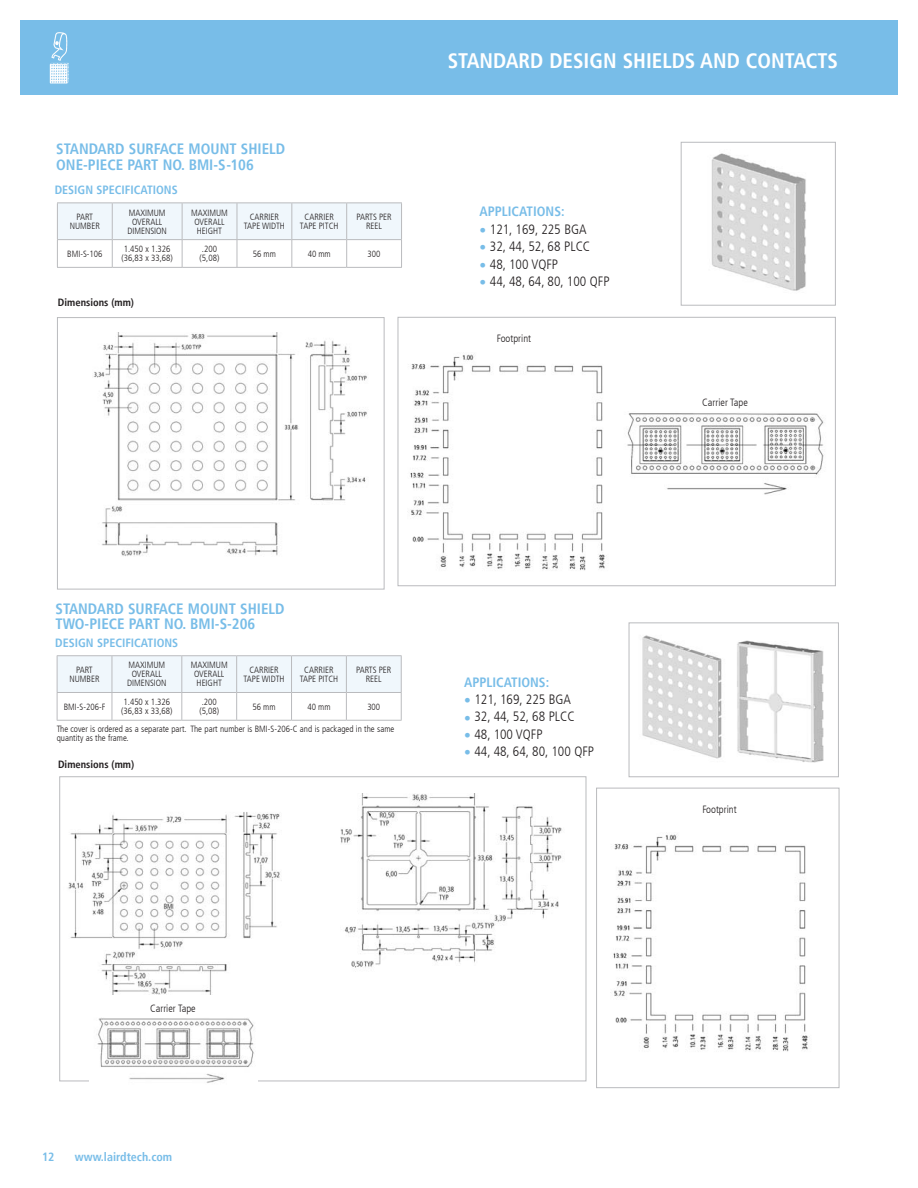
<style>
.page{position:relative;width:918px;height:1188px;background:#fff}
.page>*{position:absolute;margin:0;border:0;box-sizing:border-box;transform-origin:0 0}
.t1{font:700 condensed 21px "Frutiger LT";color:#fff}
.t2{font:700 condensed 15px/16.5px "Frutiger LT";color:#78bde8}
.t3{font:300 condensed 13.5px "Frutiger LT";color:#231f20}
.t4{font:700 condensed 13.5px "Frutiger LT";color:#78bde8}
.t5{font:700 condensed 12px "Frutiger LT";color:#78bde8}
.t6{font:300 condensed 10.5px "Frutiger LT";color:#231f20}
.t7{font:700 condensed 10.5px "Frutiger LT";color:#231f20}
.t8{font:300 condensed 9px/9px "Frutiger LT";color:#231f20;text-align:center}
.s1{color:#78bde8}
</style>
<div class="page">
<div style="left:20px;top:20px;width:878px;height:74px;background:#78bde8"></div>
<img style="left:51px;top:32px;width:16px;height:29px">
<div style="left:596px;top:788px;width:243px;height:300px;border:1px solid #babbbe"></div>
<img style="left:711px;top:153px;width:95px;height:138px">
<div style="left:681px;top:142px;width:155px;height:164px;border:1px solid #babbbe"></div>
<img style="left:93px;top:332px;width:274px;height:224px">
<div style="left:57px;top:317px;width:328px;height:272px;border:1px solid #babbbe"></div>
<img style="left:407px;top:354px;width:200px;height:217px">
<div style="left:398px;top:317px;width:438px;height:269px;border:1px solid #babbbe"></div>
<img style="left:642px;top:635px;width:182px;height:128px">
<div style="left:629px;top:622px;width:210px;height:155px;border:1px solid #babbbe"></div>
<img style="left:68px;top:812px;width:214px;height:182px">
<img style="left:610px;top:834px;width:200px;height:218px">
<img style="left:97px;top:1018px;width:157px;height:65px">
<img style="left:340px;top:793px;width:222px;height:175px">
<img style="left:627px;top:413px;width:197px;height:82px">
<hr style="left:57px;top:202px;width:55px;height:1px;background:#babbbe">
<hr style="left:112px;top:202px;width:70px;height:1px;background:#babbbe">
<hr style="left:182px;top:202px;width:55px;height:1px;background:#babbbe">
<hr style="left:237px;top:202px;width:55px;height:1px;background:#babbbe">
<hr style="left:292px;top:202px;width:55px;height:1px;background:#babbbe">
<hr style="left:347px;top:202px;width:55px;height:1px;background:#babbbe">
<svg style="left:57px;top:203px;width:345px;height:64px"></svg>
<hr style="left:57px;top:267px;width:55px;height:1px;background:#babbbe">
<hr style="left:112px;top:267px;width:70px;height:1px;background:#babbbe">
<hr style="left:182px;top:267px;width:55px;height:1px;background:#babbbe">
<hr style="left:237px;top:267px;width:55px;height:1px;background:#babbbe">
<hr style="left:292px;top:267px;width:55px;height:1px;background:#babbbe">
<hr style="left:347px;top:267px;width:55px;height:1px;background:#babbbe">
<hr style="left:57px;top:655px;width:55px;height:1px;background:#babbbe">
<hr style="left:112px;top:655px;width:70px;height:1px;background:#babbbe">
<hr style="left:182px;top:655px;width:55px;height:1px;background:#babbbe">
<hr style="left:237px;top:655px;width:55px;height:1px;background:#babbbe">
<hr style="left:292px;top:655px;width:54px;height:1px;background:#babbbe">
<hr style="left:346px;top:655px;width:56px;height:1px;background:#babbbe">
<svg style="left:57px;top:656px;width:345px;height:64px"></svg>
<hr style="left:57px;top:720px;width:55px;height:1px;background:#babbbe">
<hr style="left:112px;top:720px;width:70px;height:1px;background:#babbbe">
<hr style="left:182px;top:720px;width:55px;height:1px;background:#babbbe">
<hr style="left:237px;top:720px;width:55px;height:1px;background:#babbbe">
<hr style="left:292px;top:720px;width:54px;height:1px;background:#babbbe">
<hr style="left:346px;top:720px;width:56px;height:1px;background:#babbbe">
<h2 class="t2" style="left:56px;top:142px;width:231px">STANDARD SURFACE MOUNT SHIELD<br>ONE-PIECE PART NO. BMI-S-106</h2>
<h3 class="t5" style="left:55px;top:185px;width:125px">DESIGN SPECIFICATIONS</h3>
<p class="t8" style="left:70px;top:213px;width:32px">PART<br>NUMBER</p>
<p class="t8" style="left:127px;top:209px;width:41px">MAXIMUM<br>OVERALL<br>DIMENSION</p>
<p class="t8" style="left:191px;top:209px;width:38px">MAXIMUM<br>OVERALL<br>HEIGHT</p>
<p class="t8" style="left:244px;top:213px;width:43px">CARRIER<br>TAPE WIDTH</p>
<p class="t8" style="left:300px;top:213px;width:40px">CARRIER<br>TAPE PITCH</p>
<p class="t8" style="left:356px;top:213px;width:37px">PARTS PER<br>REEL</p>
<p class="t8" style="left:67px;top:250px;width:37px">BMI-S-106</p>
<p class="t8" style="left:122px;top:245px;width:53px;text-align:left">1 .450 x 1 .326 (36,83 x 33,68)</p>
<p class="t8" style="left:200px;top:245px;width:21px;text-align:left">.200 (5,08)</p>
<p class="t8" style="left:253px;top:250px;width:25px">56 mm</p>
<p class="t8" style="left:308px;top:250px;width:25px">40 mm</p>
<p class="t8" style="left:368px;top:250px;width:14px">300</p>
<p class="t7" style="left:58px;top:298px;width:78px">Dimensions (mm)</p>
<h1 class="t1" style="left:448px;top:52px;width:392px">STANDARD DESIGN SHIELDS AND CONTACTS</h1>
<h3 class="t4" style="left:480px;top:206px;width:87px">APPLICATIONS:</h3>
<h3 class="t3" style="left:480px;top:223px;width:108px"><span class="s1">•</span> 121, 169, 225 BGA</h3>
<h3 class="t3" style="left:480px;top:241px;width:112px"><span class="s1">•</span> 32, 44, 52, 68 PLCC</h3>
<h3 class="t3" style="left:480px;top:258px;width:80px"><span class="s1">•</span> 48, 100 VQFP</h3>
<h3 class="t3" style="left:480px;top:276px;width:132px"><span class="s1">•</span> 44, 48, 64, 80, 100 QFP</h3>
<p class="t6" style="left:497px;top:334px;width:36px">Footprint</p>
<p class="t6" style="left:702px;top:398px;width:47px">Carrier Tape</p>
<h2 class="t2" style="left:56px;top:602px;width:231px;line-height:15px">STANDARD SURFACE MOUNT SHIELD<br>TWO-PIECE PART NO. BMI-S-206</h2>
<h3 class="t5" style="left:55px;top:638px;width:125px">DESIGN SPECIFICATIONS</h3>
<p class="t8" style="left:69px;top:666px;width:32px">PART<br>NUMBER</p>
<p class="t8" style="left:127px;top:662px;width:41px">MAXIMUM<br>OVERALL<br>DIMENSION</p>
<p class="t8" style="left:191px;top:662px;width:38px">MAXIMUM<br>OVERALL<br>HEIGHT</p>
<p class="t8" style="left:244px;top:666px;width:43px">CARRIER<br>TAPE WIDTH</p>
<p class="t8" style="left:300px;top:666px;width:40px">CARRIER<br>TAPE PITCH</p>
<p class="t8" style="left:356px;top:666px;width:37px">PARTS PER<br>REEL</p>
<p class="t8" style="left:64px;top:703px;width:43px">BMI-S-206-F</p>
<p class="t8" style="left:121px;top:698px;width:53px;text-align:left">1 .450 x 1 .326 (36,83 x 33,68)</p>
<p class="t8" style="left:199px;top:698px;width:21px;text-align:left">.200 (5,08)</p>
<p class="t8" style="left:253px;top:703px;width:25px">56 mm</p>
<p class="t8" style="left:307px;top:703px;width:25px">40 mm</p>
<p class="t8" style="left:367px;top:703px;width:14px">300</p>
<p class="t8" style="left:57px;top:725px;width:339px;text-align:left">The cover is ordered as a separate part . The part number is BMI-S-206-C and is packaged in the same quantity as the frame .</p>
<p class="t7" style="left:58px;top:760px;width:78px">Dimensions (mm)</p>
<h3 class="t4" style="left:464px;top:676px;width:87px">APPLICATIONS:</h3>
<h3 class="t3" style="left:464px;top:694px;width:108px"><span class="s1">•</span> 121, 169, 225 BGA</h3>
<h3 class="t3" style="left:464px;top:711px;width:112px"><span class="s1">•</span> 32, 44, 52, 68 PLCC</h3>
<h3 class="t3" style="left:464px;top:729px;width:80px"><span class="s1">•</span> 48, 100 VQFP</h3>
<h3 class="t3" style="left:464px;top:746px;width:132px"><span class="s1">•</span> 44, 48, 64, 80, 100 QFP</h3>
<p class="t6" style="left:150px;top:1004px;width:47px">Carrier Tape</p>
<h3 class="t5" style="left:42px;top:1152px;width:14px">12</h3>
<h3 class="t5" style="left:75px;top:1152px;width:99px">www.lairdtech.com</h3>
<p class="t6" style="left:702px;top:805px;width:36px">Footprint</p>
</div>
